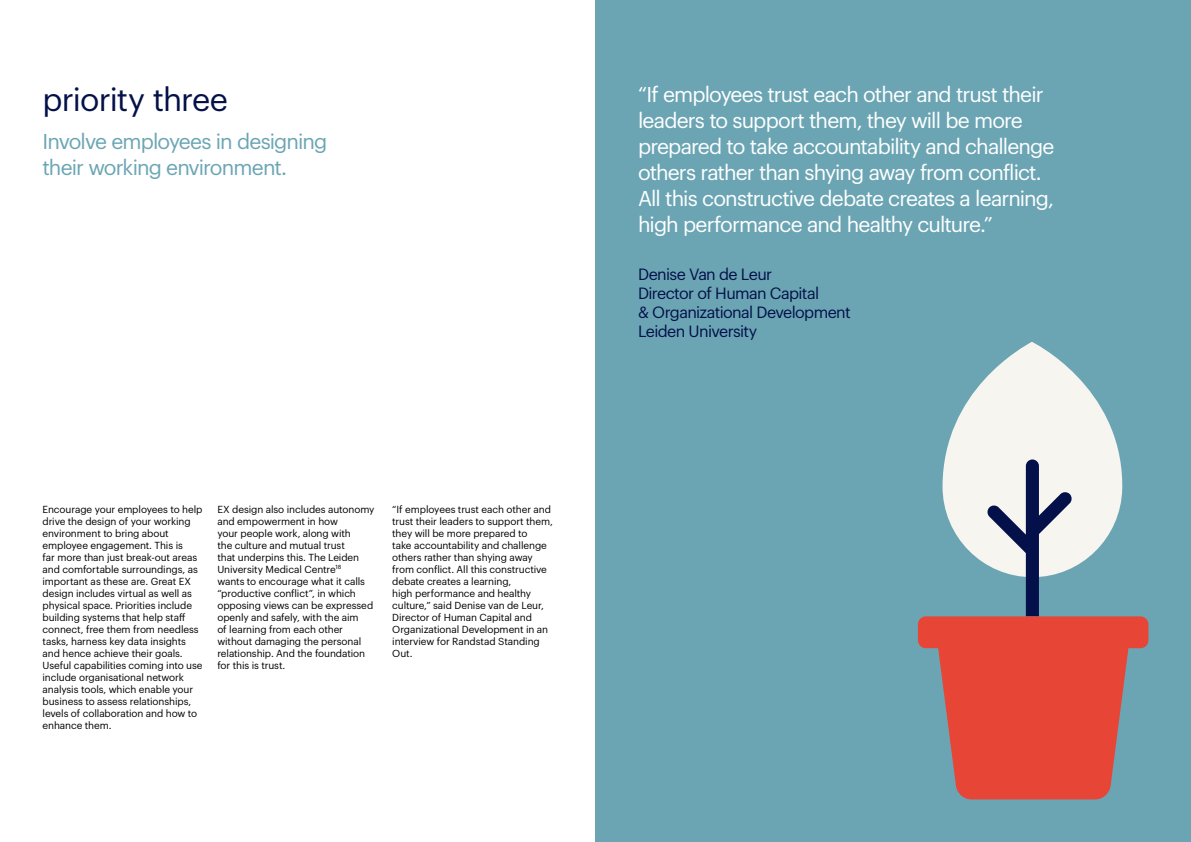
<style>
.page{position:relative;width:1191px;height:842px;background:#fff}
.page>*{position:absolute;margin:0;border:0;box-sizing:border-box;transform-origin:0 0}
.t1{font:32px "Graphik";letter-spacing:-.03em;color:#041049}
.t2{font:21px/26px "Graphik";letter-spacing:-.04em;color:#fff}
.t3{font:21px/26px "Graphik";letter-spacing:-.045em;color:#6ba5b4}
.t4{font:16px/19.2px "Graphik";letter-spacing:-.04em;color:#041049}
.t5{font:10px/12px "Graphik";letter-spacing:-.01em;color:#000}
</style>
<div class="page">
<div style="left:595px;top:0;width:596px;height:842px;background:#6ba5b4"></div>
<svg style="left:942px;top:342px;width:180px;height:226px;fill:#f7f5f0"></svg>
<svg style="left:986px;top:459px;width:86px;height:157px"></svg>
<svg style="left:918px;top:616px;width:230px;height:183px;fill:#e74536"></svg>
<h1 class="t1" style="left:43px;top:76px;width:187px">priority three</h1>
<h2 class="t3" style="left:43px;top:126px;width:286px">Involve employees in designing their working environment.</h2>
<p class="t5" style="left:43px;top:502px;width:161px">Encourage your employees to help drive the design of your working environment to bring about employee engagement. This is<br>far more than just break-out areas and comfortable surroundings, as important as these are. Great EX design includes virtual as well as physical space. Priorities include building systems that help staff connect, free them from needless tasks, harness key data insights and hence achieve their goals.<br>Useful capabilities coming into use include organisational network analysis tools, which enable your business to assess relationships, levels of collaboration and how to enhance them.</p>
<p class="t5" style="left:217px;top:502px;width:159px">EX design also includes autonomy and empowerment in how<br>your people work, along with<br>the culture and mutual trust<br>that underpins this. The Leiden<br>University Medical Centre<sup>18<br></sup>wants to encourage what it calls “productive conflict”, in which opposing views can be expressed openly and safely, with the aim<br>of learning from each other without damaging the personal relationship. And the foundation for this is trust.</p>
<p class="t5" style="left:392px;top:502px;width:162px">“If employees trust each other and trust their leaders to support them, they will be more prepared to<br>take accountability and challenge others rather than shying away from conflict. All this constructive debate creates a learning,<br>high performance and healthy culture,” said Denise van de Leur,<br>Director of Human Capital and<br>Organizational Development in an interview for Randstad Standing<br>Out.</p>
<p class="t2" style="left:638px;top:80px;width:418px">“If employees trust each other and trust their leaders to support them, they will be more prepared to take accountability and challenge others rather than shying away from conflict.<br>All this constructive debate creates a learning, high performance and healthy culture.”</p>
<h3 class="t4" style="left:638px;top:263px;width:214px">Denise Van de Leur<br>Director of Human Capital<br>&amp; Organizational Development<br>Leiden University</h3>
</div>
